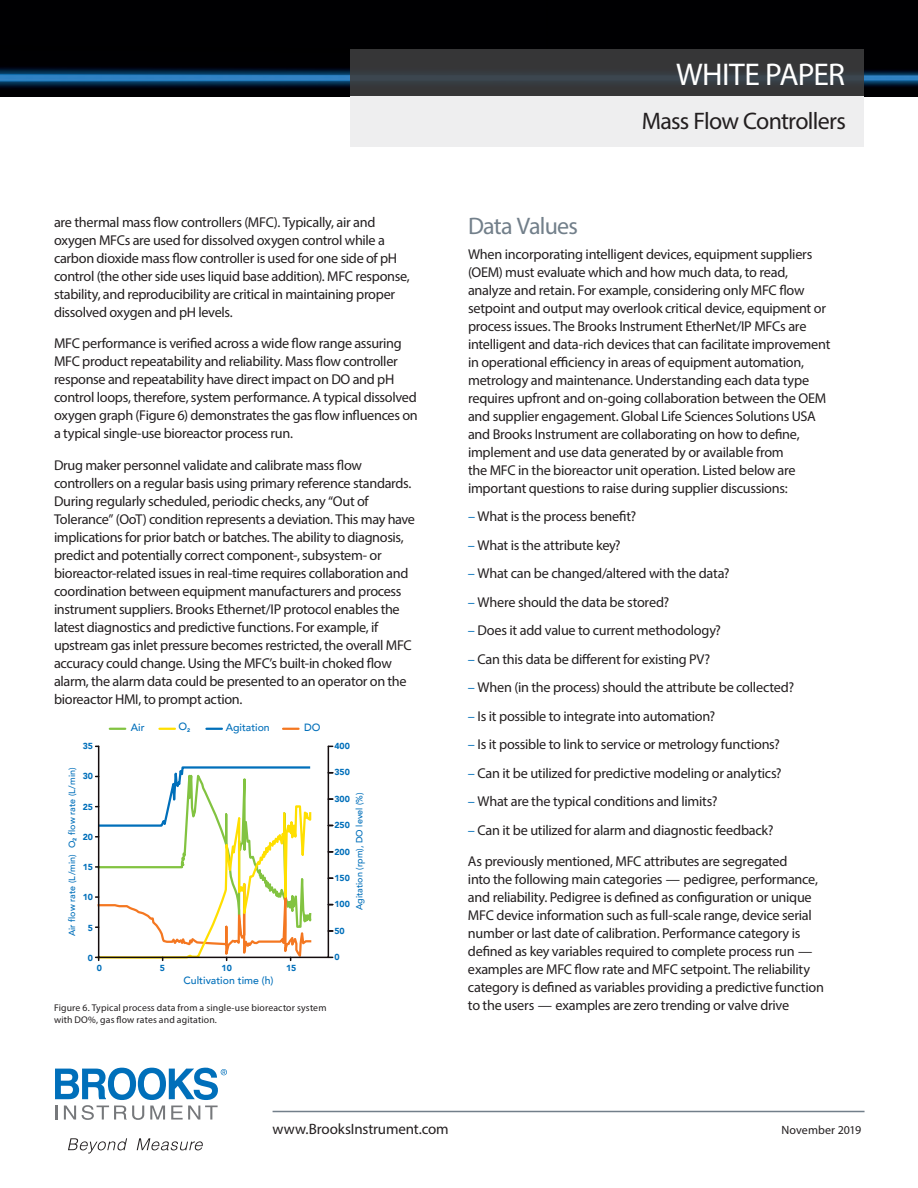
<style>
.page{position:relative;width:918px;height:1188px;background:#fff}
.page>*{position:absolute;margin:0;border:0;box-sizing:border-box;transform-origin:0 0}
.bro-TITLE{font:31.5px "Myriad Pro";letter-spacing:-.02em;color:#fff}
.broDS-category_head{font:24px "Myriad Pro";letter-spacing:-.03em;color:#231f20}
.bro-Body_SH1{font:24px "Myriad Pro";letter-spacing:-.03em;color:#727f8a}
.t1{font:15px "Myriad Pro";letter-spacing:-.01em;color:#231f20}
.bro-BodyCopy{font:14.25px/18px "Myriad Pro";letter-spacing:-.02em;color:#231f20}
.bro-Body-Bullets{font:14.25px "Myriad Pro";letter-spacing:-.02em;color:#231f20}
.t2{font:12px "Myriad Pro";letter-spacing:.005em;color:#231f20}
.t3{font:500 10.5px "Avenir";color:#006fba}
.broDS-image-cap{font:9.75px/12px "Myriad Pro";letter-spacing:.015em;color:#231f20}
.t4{font:500 9px "Avenir";color:#006fba}
.t5{font:900 8.7px "Avenir";color:#006fba}
.s1{color:#006fba}
</style>
<div class="page">
<svg style="left:55px;top:1068px;width:172px;height:52px"></svg>
<svg style="left:68px;top:1138px;width:59px;height:16px"></svg>
<svg style="left:137px;top:1138px;width:66px;height:12px"></svg>
<hr style="left:273px;top:1111px;width:592px;height:1px;background:#727f8a">
<img style="left:0;top:0;width:918px;height:97px">
<svg style="left:350px;top:49px;width:514px;height:48px;background:#3a3c3f"></svg>
<div style="left:350px;top:97px;width:514px;height:50px;background:#eeeeef"></div>
<svg style="left:96px;top:728px;width:216px;height:233px"></svg>
<p class="bro-BodyCopy" style="left:54px;top:213px;width:357px">are thermal mass flow controllers (MFC). Typically, air and oxygen MFCs are used for dissolved oxygen control while a carbon dioxide mass flow controller is used for one side of pH control (the other side uses liquid base addition). MFC response, stability, and reproducibility are critical in maintaining proper dissolved oxygen and pH levels.</p>
<p class="bro-BodyCopy" style="left:54px;top:334px;width:365px">MFC performance is verified across a wide flow range assuring MFC product repeatability and reliability. Mass flow controller response and repeatability have direct impact on DO and pH control loops, therefore, system performance. A typical dissolved oxygen graph (Figure 6) demonstrates the gas flow influences on a typical single-use bioreactor process run.</p>
<p class="bro-BodyCopy" style="left:54px;top:456px;width:363px">Drug maker personnel validate and calibrate mass flow controllers on a regular basis using primary reference standards.<br>During regularly scheduled, periodic checks, any “Out of Tolerance” (OoT) condition represents a deviation. This may have implications for prior batch or batches. The ability to diagnosis, predict and potentially correct component-, subsystem- or bioreactor-related issues in real-time requires collaboration and coordination between equipment manufacturers and process instrument suppliers. Brooks Ethernet/IP protocol enables the latest diagnostics and predictive functions. For example, if upstream gas inlet pressure becomes restricted, the overall MFC accuracy could change. Using the MFC’s built-in choked flow alarm, the alarm data could be presented to an operator on the bioreactor HMI, to prompt action.</p>
<p class="t5" style="left:83px;top:738px;width:12px">35</p>
<p class="t5" style="left:83px;top:769px;width:12px">30</p>
<p class="t5" style="left:83px;top:799px;width:12px">25</p>
<p class="t5" style="left:83px;top:829px;width:12px">20</p>
<p class="t5" style="left:83px;top:860px;width:12px">15</p>
<p class="t5" style="left:83px;top:890px;width:12px">10</p>
<p class="t5" style="left:88px;top:920px;width:7px">5</p>
<p class="t5" style="left:88px;top:951px;width:7px">0</p>
<p class="t4" style="left:64px;top:936px;width:170px;rotate:-90deg">Air flow rate (L/min) O<sub>2</sub> flow rate (L/min)</p>
<p class="t3" style="left:131px;top:718px;width:15px">Air</p>
<p class="t3" style="left:179px;top:718px;width:13px">O<sub>2</sub></p>
<p class="t3" style="left:226px;top:718px;width:46px">Agitation</p>
<p class="t5" style="left:97px;top:961px;width:7px">0</p>
<p class="t5" style="left:160px;top:961px;width:7px">5</p>
<p class="t5" style="left:222px;top:961px;width:12px">10</p>
<p class="t5" style="left:286px;top:961px;width:12px">15</p>
<p class="t3" style="left:184px;top:971px;width:92px">Cultivation time (h)</p>
<p class="t3" style="left:304px;top:718px;width:18px">DO</p>
<p class="broDS-image-cap" style="left:54px;top:1002px;width:274px">Figure 6. Typical process data from a single-use bioreactor system with DO%, gas flow rates and agitation.</p>
<p class="t5" style="left:334px;top:738px;width:17px">400</p>
<p class="t5" style="left:334px;top:765px;width:17px">350</p>
<p class="t5" style="left:334px;top:791px;width:17px">300</p>
<p class="t5" style="left:334px;top:818px;width:17px">250</p>
<p class="t5" style="left:334px;top:844px;width:17px">200</p>
<p class="t5" style="left:334px;top:870px;width:17px">150</p>
<p class="t5" style="left:334px;top:897px;width:17px">100</p>
<p class="t5" style="left:334px;top:923px;width:12px">50</p>
<p class="t5" style="left:334px;top:950px;width:7px">0</p>
<p class="t4" style="left:351px;top:910px;width:119px;rotate:-90deg">Agitation (rpm), DO level (%)</p>
<p class="bro-TITLE" style="left:676px;top:55px;width:171px">WHITE PAPER</p>
<p class="broDS-category_head" style="left:642px;top:106px;width:206px">Mass Flow Controllers</p>
<p class="bro-Body_SH1" style="left:468px;top:211px;width:112px">Data Values</p>
<p class="bro-BodyCopy" style="left:468px;top:245px;width:364px">When incorporating intelligent devices, equipment suppliers (OEM) must evaluate which and how much data, to read, analyze and retain. For example, considering only MFC flow setpoint and output may overlook critical device, equipment or process issues. The Brooks Instrument EtherNet/IP MFCs are intelligent and data-rich devices that can facilitate improvement in operational efficiency in areas of equipment automation, metrology and maintenance. Understanding each data type requires upfront and on-going collaboration between the OEM and supplier engagement. Global Life Sciences Solutions USA and Brooks Instrument are collaborating on how to define, implement and use data generated by or available from<br>the MFC in the bioreactor unit operation. Listed below are important questions to raise during supplier discussions:</p>
<p class="bro-Body-Bullets" style="left:468px;top:508px;width:170px"><span class="s1">–</span> What is the process benefit?</p>
<p class="bro-Body-Bullets" style="left:468px;top:536px;width:154px"><span class="s1">–</span> What is the attribute key?</p>
<p class="bro-Body-Bullets" style="left:468px;top:565px;width:263px"><span class="s1">–</span> What can be changed/altered with the data?</p>
<p class="bro-Body-Bullets" style="left:468px;top:593px;width:203px"><span class="s1">–</span> Where should the data be stored?</p>
<p class="bro-Body-Bullets" style="left:468px;top:622px;width:254px"><span class="s1">–</span> Does it add value to current methodology?</p>
<p class="bro-Body-Bullets" style="left:468px;top:650px;width:244px"><span class="s1">–</span> Can this data be different for existing PV?</p>
<p class="bro-Body-Bullets" style="left:468px;top:679px;width:328px"><span class="s1">–</span> When (in the process) should the attribute be collected?</p>
<p class="bro-Body-Bullets" style="left:468px;top:707px;width:249px"><span class="s1">–</span> Is it possible to integrate into automation?</p>
<p class="bro-Body-Bullets" style="left:468px;top:736px;width:313px"><span class="s1">–</span> Is it possible to link to service or metrology functions?</p>
<p class="bro-Body-Bullets" style="left:468px;top:764px;width:315px"><span class="s1">–</span> Can it be utilized for predictive modeling or analytics?</p>
<p class="bro-Body-Bullets" style="left:468px;top:793px;width:251px"><span class="s1">–</span> What are the typical conditions and limits?</p>
<p class="bro-Body-Bullets" style="left:468px;top:821px;width:307px"><span class="s1">–</span> Can it be utilized for alarm and diagnostic feedback?</p>
<p class="bro-BodyCopy" style="left:468px;top:852px;width:357px">As previously mentioned, MFC attributes are segregated<br>into the following main categories — pedigree, performance, and reliability. Pedigree is defined as configuration or unique MFC device information such as full-scale range, device serial number or last date of calibration. Performance category is defined as key variables required to complete process run — examples are MFC flow rate and MFC setpoint. The reliability category is defined as variables providing a predictive function to the users — examples are zero trending or valve drive</p>
<p class="t1" style="left:273px;top:1120px;width:178px">www.BrooksInstrument.com</p>
<p class="t2" style="left:781px;top:1123px;width:81px">November 2019</p>
</div>
